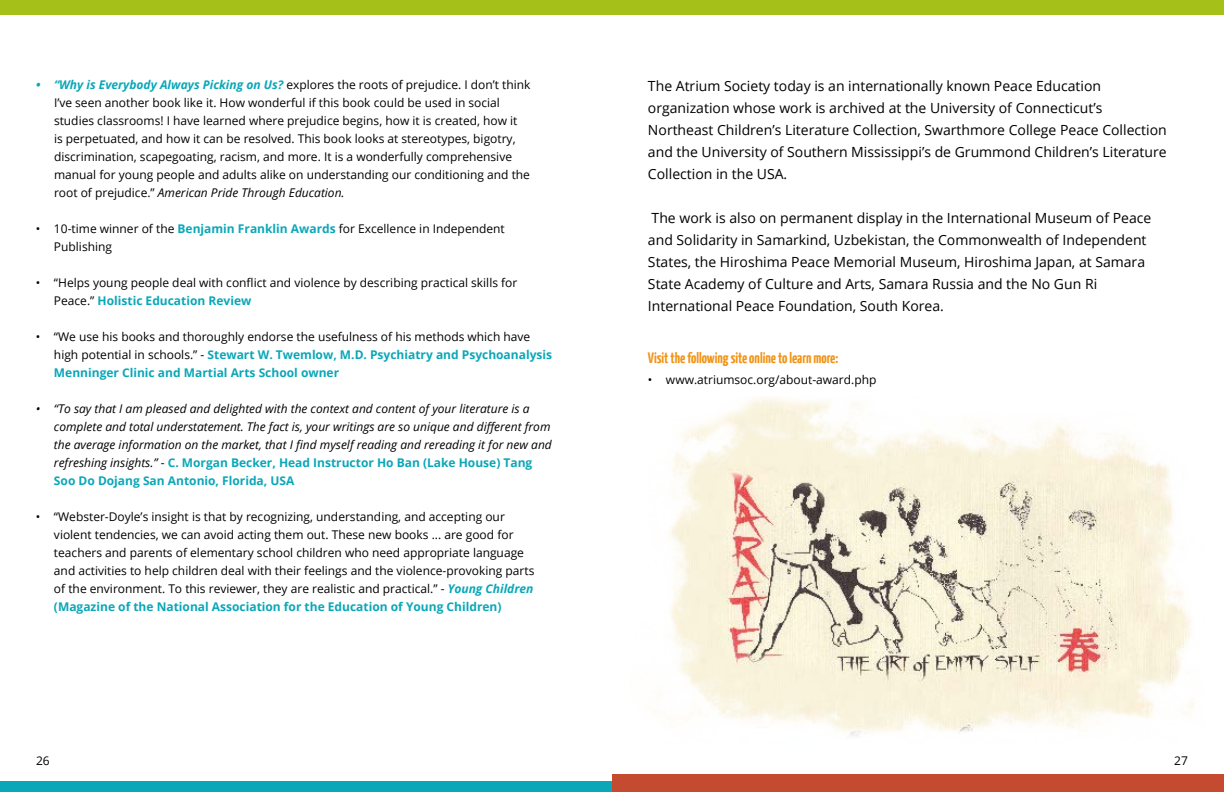
<style>
.page{position:relative;width:1224px;height:792px;background:#fff}
.page>*{position:absolute;margin:0;border:0;box-sizing:border-box;transform-origin:0 0}
.t1{font:700 15px "Yanone Kaffeesatz";color:#f19315}
.t2{font:14px/22px "Open Sans";color:#000}
.t3{font:12px/18px "Open Sans";color:#000}
.t4{font:italic 12px/18px "Open Sans";color:#000}
.s1{font-weight:700;font-style:italic;color:#0aa7b8}
.s2{font-style:italic}
.s3{font-weight:700;color:#0aa7b8}
.s4{font-style:normal}
.s5{font-weight:700;font-style:normal;color:#0aa7b8}
</style>
<div class="page">
<div style="left:0;top:0;width:1224px;height:15px;background:#a6c01a"></div>
<div style="left:0;top:782px;width:612px;height:10px;background:#0aa7b8"></div>
<div style="left:612px;top:774px;width:612px;height:18px;background:#c44b30"></div>
<img style="left:655px;top:397px;width:539px;height:340px">
<p class="t3" style="left:54px;top:76px;width:478px;text-indent:-18px"><span class="s1">• “Why is Everybody Always Picking on Us?</span> explores the roots of prejudice. I don’t think I’ve seen another book like it. How wonderful if this book could be used in social studies classrooms! I have learned where prejudice begins, how it is created, how it<br>is perpetuated, and how it can be resolved. This book looks at stereotypes, bigotry, discrimination, scapegoating, racism, and more. It is a wonderfully comprehensive manual for young people and adults alike on understanding our conditioning and the root of prejudice.” <span class="s2">American Pride Through Education.</span></p>
<p class="t3" style="left:54px;top:220px;width:452px;text-indent:-18px">• 10-time winner of the <span class="s3">Benjamin Franklin Awards</span> for Excellence in Independent<br>Publishing</p>
<p class="t3" style="left:54px;top:274px;width:465px;text-indent:-18px">• “Helps young people deal with conflict and violence by describing practical skills for<br>Peace.” <span class="s3">Holistic Education Review</span></p>
<p class="t3" style="left:54px;top:328px;width:500px;text-indent:-18px">• “We use his books and thoroughly endorse the usefulness of his methods which have high potential in schools.” - <span class="s3">Stewart W. Twemlow, M.D. Psychiatry and Psychoanalysis<br>Menninger Clinic and Martial Arts School owner</span></p>
<p class="t4" style="left:54px;top:400px;width:499px;text-indent:-18px">• “To say that I am pleased and delighted with the context and content of your literature is a complete and total understatement. The fact is, your writings are so unique and different from the average information on the market, that I find myself reading and rereading it for new and refreshing insights.” <span class="s4">-</span> <span class="s5">C. Morgan Becker, Head Instructor Ho Ban (Lake House) Tang Soo Do Dojang San Antonio, Florida, USA</span></p>
<p class="t3" style="left:54px;top:508px;width:482px;text-indent:-18px">• “Webster-Doyle’s insight is that by recognizing, understanding, and accepting our violent tendencies, we can avoid acting them out. These new books ... are good for teachers and parents of elementary school children who need appropriate language and activities to help children deal with their feelings and the violence-provoking parts of the environment. To this reviewer, they are realistic and practical.” - <span class="s1">Young Children </span><span class="s3">(Magazine of the National Association for the Education of Young Children)</span></p>
<p class="t2" style="left:648px;top:74px;width:520px">The Atrium Society today is an internationally known Peace Education organization whose work is archived at the University of Connecticut’s Northeast Children’s Literature Collection, Swarthmore College Peace Collection and the University of Southern Mississippi’s de Grummond Children’s Literature Collection in the USA.</p>
<p class="t2" style="left:648px;top:206px;width:505px">The work is also on permanent display in the International Museum of Peace and Solidarity in Samarkind, Uzbekistan, the Commonwealth of Independent States, the Hiroshima Peace Memorial Museum, Hiroshima Japan, at Samara State Academy of Culture and Arts, Samara Russia and the No Gun Ri International Peace Foundation, South Korea.</p>
<p class="t1" style="left:648px;top:348px;width:192px">Visit the following site online to learn more:</p>
<p class="t3" style="left:648px;top:370px;width:230px">• www.atriumsoc.org/about-award.php</p>
<p class="t3" style="left:36px;top:752px;width:15px">26</p>
<p class="t3" style="left:1174px;top:752px;width:15px">27</p>
</div>
